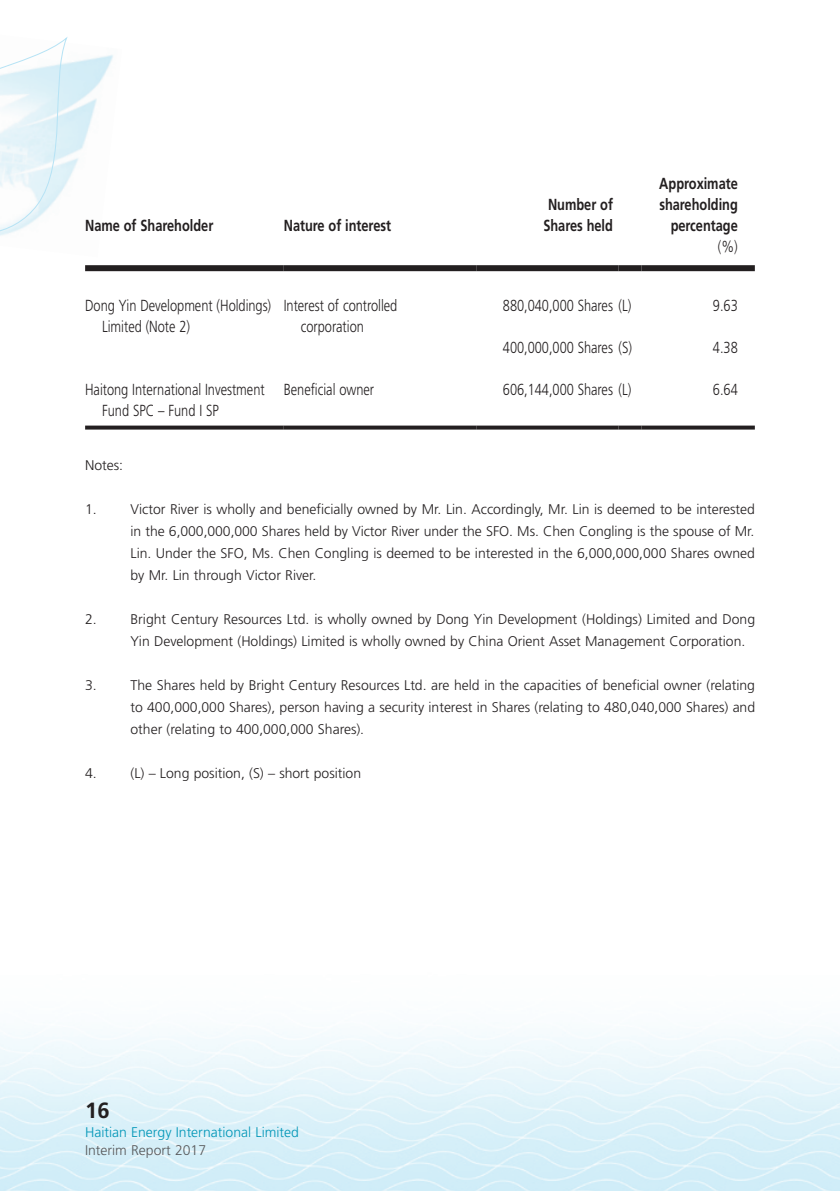
<style>
.page{position:relative;width:840px;height:1191px;background:#fff}
.page>*{position:absolute;margin:0;border:0;box-sizing:border-box;transform-origin:0 0}
.t1{font:700 22px "Frutiger LT Std";color:#231f20}
.Body_Text{font:300 16px/21px "Frutiger LT Std";color:#231f20;scale:.8 1}
.Body_Text-2{font:700 16px "Frutiger LT Std";color:#231f20;scale:.8 1}
.Notes{font:300 14px/22px "Frutiger LT Std";color:#231f20;text-align:justify}
.t2{font:300 14px "Frutiger LT Std";color:#0196b7}
.t3{font:300 14px "Frutiger LT Std";color:#57585a}
</style>
<div class="page">
<img style="left:69px;top:55px;width:44px;height:124px">
<svg style="left:0;top:37px;width:69px;height:199px"></svg>
<img style="left:0;top:1028px;width:839px;height:163px">
<img style="left:839px;top:1036px;width:1px;height:155px">
<div style="left:85px;top:265px;width:198px;height:6px;background:#231f20"></div>
<div style="left:283px;top:265px;width:193px;height:6px;background:#231f20"></div>
<div style="left:476px;top:265px;width:142px;height:6px;background:#231f20"></div>
<div style="left:618px;top:265px;width:23px;height:6px;background:#231f20"></div>
<div style="left:641px;top:265px;width:113px;height:6px;background:#231f20"></div>
<svg style="left:85px;top:425px;width:198px;height:4px"></svg>
<svg style="left:283px;top:425px;width:193px;height:4px"></svg>
<svg style="left:476px;top:425px;width:142px;height:4px"></svg>
<svg style="left:618px;top:425px;width:23px;height:4px"></svg>
<svg style="left:641px;top:425px;width:113px;height:4px"></svg>
<p class="Body_Text-2" style="left:85px;top:216px;width:162px">Name of Shareholder</p>
<p class="Body_Text-2" style="left:283px;top:216px;width:136px">Nature of interest</p>
<p class="Body_Text-2" style="left:547px;top:195px;width:83px">Number of</p>
<p class="Body_Text-2" style="left:543px;top:216px;width:88px">Shares held</p>
<p class="Body_Text-2" style="left:659px;top:174px;width:100px">Approximate</p>
<p class="Body_Text-2" style="left:659px;top:195px;width:100px">shareholding</p>
<p class="Body_Text-2" style="left:670px;top:216px;width:85px">percentage</p>
<p class="Body_Text" style="left:717px;top:236px;width:26px">(%)</p>
<p class="Body_Text" style="left:102px;top:295px;width:213px;text-indent:-17px">Dong Yin Development (Holdings)<br>Limited (Note 2)</p>
<p class="Body_Text" style="left:300px;top:295px;width:122px;text-indent:-17px">Interest of controlled corporation</p>
<p class="Body_Text" style="left:502px;top:295px;width:162px">880,040,000 Shares (L)</p>
<p class="Body_Text" style="left:712px;top:295px;width:33px">9.63</p>
<p class="Body_Text" style="left:502px;top:337px;width:163px">400,000,000 Shares (S)</p>
<p class="Body_Text" style="left:712px;top:337px;width:33px">4.38</p>
<p class="Body_Text" style="left:102px;top:379px;width:204px;text-indent:-17px">Haitong International Investment<br>Fund SPC – Fund I SP</p>
<p class="Body_Text" style="left:283px;top:379px;width:114px">Beneficial owner</p>
<p class="Body_Text" style="left:502px;top:379px;width:162px">606,144,000 Shares (L)</p>
<p class="Body_Text" style="left:712px;top:379px;width:33px">6.64</p>
<p class="Notes" style="left:85px;top:454px;width:39px">Notes:</p>
<p class="Notes" style="left:85px;top:498px;width:13px">1.</p>
<p class="Notes" style="left:130px;top:498px;width:625px">Victor River is wholly and beneficially owned by Mr. Lin. Accordingly, Mr. Lin is deemed to be interested in the 6,000,000,000 Shares held by Victor River under the SFO. Ms. Chen Congling is the spouse of Mr.<br>Lin. Under the SFO, Ms. Chen Congling is deemed to be interested in the 6,000,000,000 Shares owned by Mr. Lin through Victor River.</p>
<p class="Notes" style="left:85px;top:608px;width:13px">2.</p>
<p class="Notes" style="left:130px;top:608px;width:625px">Bright Century Resources Ltd. is wholly owned by Dong Yin Development (Holdings) Limited and Dong<br>Yin Development (Holdings) Limited is wholly owned by China Orient Asset Management Corporation.</p>
<p class="Notes" style="left:85px;top:674px;width:13px">3.</p>
<p class="Notes" style="left:130px;top:674px;width:625px">The Shares held by Bright Century Resources Ltd. are held in the capacities of beneficial owner (relating to 400,000,000 Shares), person having a security interest in Shares (relating to 480,040,000 Shares) and other (relating to 400,000,000 Shares).</p>
<p class="Notes" style="left:85px;top:762px;width:13px">4.</p>
<p class="Notes" style="left:130px;top:762px;width:232px">(L) – Long position, (S) – short position</p>
<h1 class="t1" style="left:85px;top:1097px;width:26px">16</h1>
<p class="t2" style="left:85px;top:1124px;width:215px">Haitian Energy International Limited</p>
<p class="t3" style="left:85px;top:1142px;width:122px">Interim Report 2017</p>
</div>
